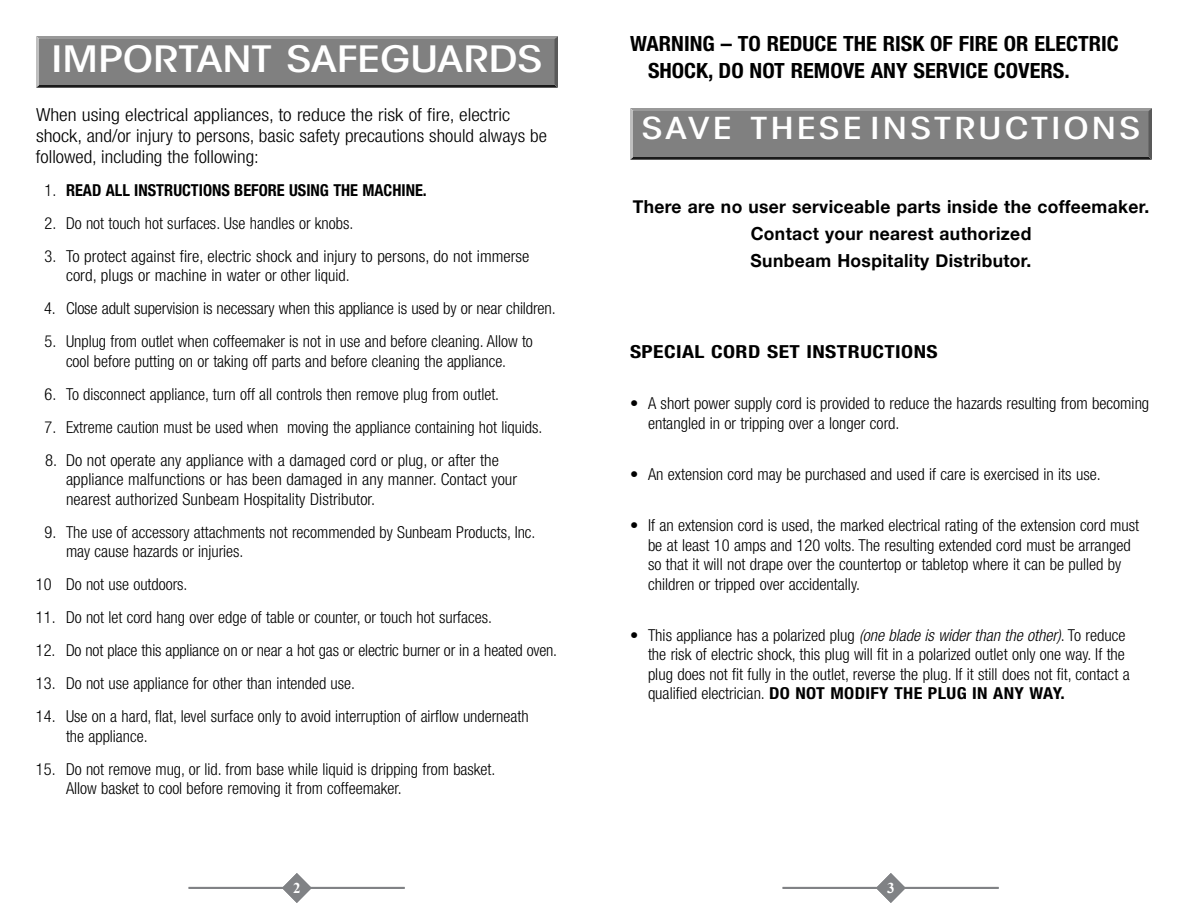
<style>
.page{position:relative;width:1188px;height:918px;background:#fff}
.page>*{position:absolute;margin:0;border:0;box-sizing:border-box;transform-origin:0 0}
.t1{font:500 condensed 36px "ITC Avant Garde Std";letter-spacing:-.01em;color:#fff;scale:1.38 1}
.t2{font:500 condensed 30px "ITC Avant Garde Std";letter-spacing:.065em;color:#fff;scale:1.38 1}
.t3{font:700 condensed 21px "Helvetica Neue LT Std";color:#000;scale:1.06 1}
.t4{font:300 condensed 18px/21px "Helvetica Neue LT Std";color:#000;scale:1.11 1}
.t5{font:700 18px/27px "Helvetica Neue";letter-spacing:.02em;color:#000;text-align:center}
.t6{font:700 condensed 18px "Helvetica Neue LT Std";letter-spacing:.02em;color:#000;scale:1.2 1}
.t7{font:300 condensed 16.5px/19.5px "Helvetica Neue LT Std";color:#000}
.t8{font:700 condensed 16.5px "Helvetica Neue LT Std";color:#000}
.t9{font:700 15px "Times New Roman";color:#fff}
.s1{font-weight:300}
.s2{font-style:italic}
.s3{font-weight:700}
</style>
<div class="page">
<svg style="left:876px;top:873px;width:30px;height:30px"></svg>
<hr style="left:783px;top:887px;width:216px;height:2px;background:#808285">
<svg style="left:630px;top:108px;width:522px;height:52px;background:#686868"></svg>
<div style="left:634px;top:111px;width:514px;height:46px;background:#808080"></div>
<svg style="left:282px;top:873px;width:30px;height:30px"></svg>
<hr style="left:189px;top:887px;width:216px;height:2px;background:#808285">
<svg style="left:36px;top:36px;width:522px;height:52px;background:#686868"></svg>
<div style="left:40px;top:39px;width:514px;height:46px;background:#808080"></div>
<h1 class="t1" style="left:51px;top:37px;width:358px">IMPORTANT SAFEGUARDS</h1>
<p class="t4" style="left:36px;top:104px;width:462px">When using electrical appliances, to reduce the risk of fire, electric shock, and/or injury to persons, basic safety precautions should always be followed, including the following:</p>
<p class="t8" style="left:45px;top:180px;width:254px"><span class="s1">1.</span> READ ALL INSTRUCTIONS BEFORE USING</p>
<p class="t8" style="left:333px;top:180px;width:95px">THE MACHINE.</p>
<p class="t7" style="left:45px;top:213px;width:310px">2. Do not touch hot surfaces. Use handles or knobs.</p>
<p class="t7" style="left:66px;top:246px;width:465px;text-indent:-21px">3. To protect against fire, electric shock and injury to persons, do not immerse cord, plugs or machine in water or other liquid.</p>
<p class="t7" style="left:44px;top:299px;width:513px">4. Close adult supervision is necessary when this appliance is used by or near children.</p>
<p class="t7" style="left:45px;top:332px;width:490px;text-align:center">5. Unplug from outlet when coffeemaker is not in use and before cleaning. Allow to cool before putting on or taking off parts and before cleaning the appliance.</p>
<p class="t7" style="left:45px;top:384px;width:456px">6. To disconnect appliance, turn off all controls then remove plug from outlet.</p>
<p class="t7" style="left:45px;top:417px;width:499px">7. Extreme caution must be used when moving the appliance containing hot liquids.</p>
<p class="t7" style="left:66px;top:450px;width:453px;text-indent:-21px">8. Do not operate any appliance with a damaged cord or plug, or after the appliance malfunctions or has been damaged in any manner. Contact your nearest authorized Sunbeam Hospitality Distributor.</p>
<p class="t7" style="left:66px;top:522px;width:471px;text-indent:-21px">9. The use of accessory attachments not recommended by Sunbeam Products, Inc. may cause hazards or injuries.</p>
<p class="t7" style="left:36px;top:575px;width:153px">10 Do not use outdoors.</p>
<p class="t7" style="left:36px;top:608px;width:457px">11. Do not let cord hang over edge of table or counter, or touch hot surfaces.</p>
<p class="t7" style="left:36px;top:641px;width:523px">12. Do not place this appliance on or near a hot gas or electric burner or in a heated oven.</p>
<p class="t7" style="left:36px;top:674px;width:321px">13. Do not use appliance for other than intended use.</p>
<p class="t7" style="left:66px;top:707px;width:464px;text-indent:-30px">14. Use on a hard, flat, level surface only to avoid interruption of airflow underneath the appliance.</p>
<p class="t7" style="left:66px;top:759px;width:431px;text-indent:-30px">15. Do not remove mug, or lid. from base while liquid is dripping from basket.<br>Allow basket to cool before removing it from coffeemaker.</p>
<p class="t3" style="left:630px;top:31px;width:141px">WARNING – TO REDUCE</p>
<p class="t3" style="left:843px;top:31px;width:192px">THE RISK OF FIRE OR ELEC</p>
<p class="t3" style="left:1078px;top:31px;width:20px">TRIC</p>
<p class="t3" style="left:648px;top:58px;width:148px">SHOCK, DO NOT REM</p>
<p class="t3" style="left:830px;top:58px;width:227px">OVE ANY SERVICE COVERS.</p>
<h2 class="t2" style="left:642px;top:110px;width:363px">SAVE THESE INSTRUCTIONS</h2>
<p class="t5" style="left:633px;top:193px;width:518px">There are no user serviceable parts inside the coffeemaker.<br>Contact your nearest authorized<br>Sunbeam Hospitality Distributor.</p>
<p class="t6" style="left:630px;top:341px;width:258px">SPECIAL CORD SET INSTRUCTIONS</p>
<p class="t7" style="left:648px;top:394px;width:503px;text-indent:-18px">• A short power supply cord is provided to reduce the hazards resulting from becoming entangled in or tripping over a longer cord.</p>
<p class="t7" style="left:630px;top:464px;width:472px">• An extension cord may be purchased and used if care is exercised in its use.</p>
<p class="t7" style="left:648px;top:515px;width:493px;text-indent:-18px">• If an extension cord is used, the marked electrical rating of the extension cord must be at least 10 amps and 120 volts. The resulting extended cord must be arranged so that it will not drape over the countertop or tabletop where it can be pulled by children or tripped over accidentally.</p>
<p class="t7" style="left:648px;top:625px;width:483px;text-indent:-18px">• This appliance has a polarized plug <span class="s2">(one blade is wider than the other)</span>. To reduce the risk of electric shock, this plug will fit in a polarized outlet only one way. If the plug does not fit fully in the outlet, reverse the plug. If it still does not fit, contact a qualified electrician. <span class="s3">DO NOT MODIFY THE PLUG IN ANY WAY.</span></p>
<p class="t9" style="left:293px;top:878px;width:9px">2</p>
<p class="t9" style="left:887px;top:878px;width:9px">3</p>
</div>
